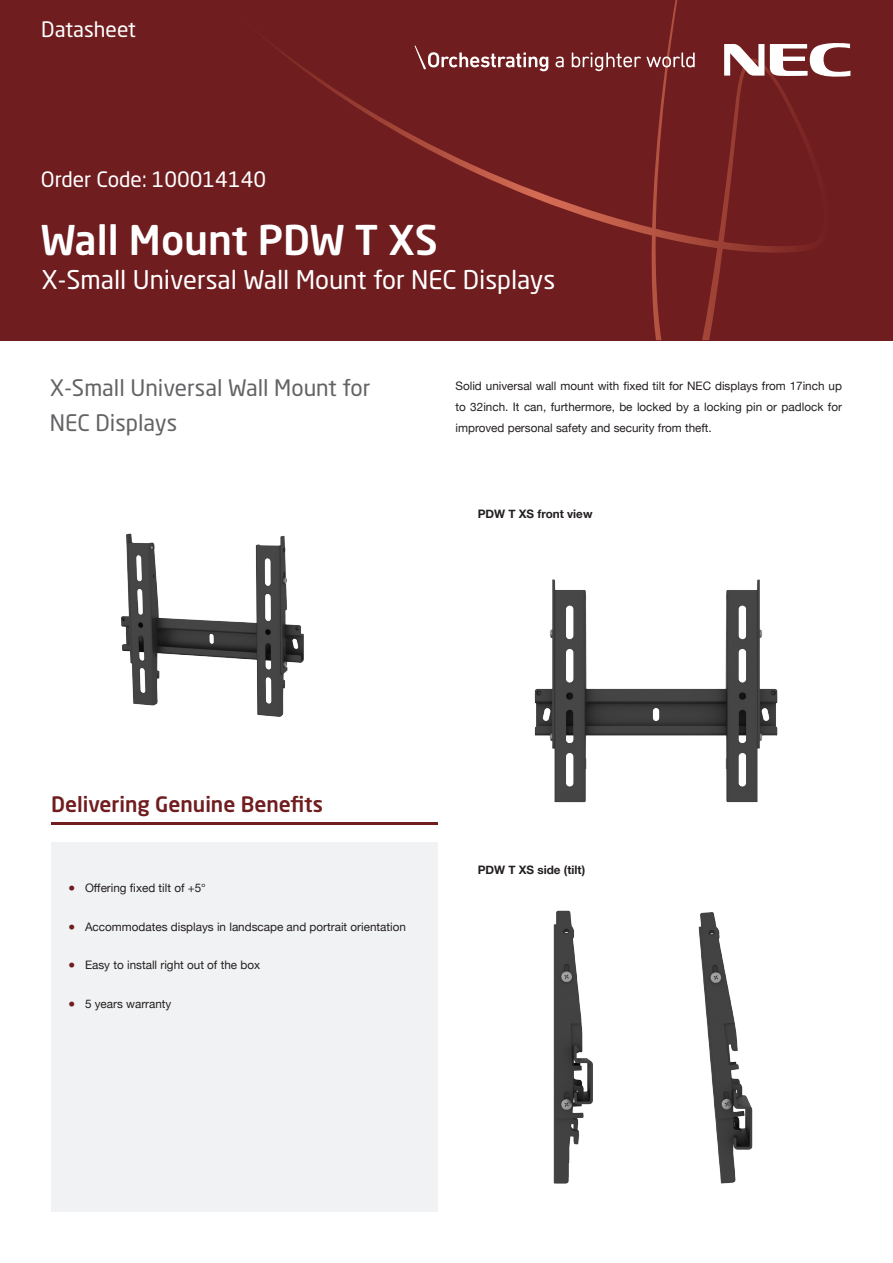
<style>
.page{position:relative;width:893px;height:1263px;background:#fff}
.page>*{position:absolute;margin:0;border:0;box-sizing:border-box;transform-origin:0 0}
.t1{font:500 40.5px "Neo Sans Pro";color:#fff}
.t2{font:25.5px "Neo Sans Pro";color:#fff}
.t3{font:22.5px/34.5px "Neo Sans Pro";color:#636366}
.t4{font:21px "Neo Sans Pro";color:#fff}
.t5{font:500 21px "Neo Sans Pro";color:#701d1f}
.t6{font:11.7px/21px "Helvetica Neue";color:#231f20;text-align:justify}
.t7{font:700 11.7px "Helvetica Neue";color:#231f20}
.s1{color:#701d1f}
</style>
<div class="page">
<div style="left:0;top:0;width:893px;height:340px;background:#701d1f"></div>
<svg style="left:273px;top:0;width:534px;height:340px"></svg>
<svg style="left:724px;top:44px;width:40px;height:32px"></svg>
<svg style="left:770px;top:43px;width:80px;height:34px"></svg>
<svg style="left:556px;top:57px;width:8px;height:10px"></svg>
<svg style="left:572px;top:53px;width:123px;height:18px"></svg>
<svg style="left:415px;top:45px;width:133px;height:26px"></svg>
<div style="left:51px;top:842px;width:386px;height:370px;background:#f1f2f3"></div>
<hr style="left:51px;top:822px;width:386px;height:3px;background:#701d1f">
<img style="left:121px;top:533px;width:183px;height:184px">
<img style="left:534px;top:579px;width:244px;height:224px">
<img style="left:698px;top:912px;width:55px;height:272px">
<img style="left:553px;top:910px;width:40px;height:274px">
<p class="t4" style="left:41px;top:17px;width:96px">Datasheet</p>
<p class="t4" style="left:41px;top:166px;width:227px">Order Code: 100014140</p>
<p class="t1" style="left:41px;top:214px;width:399px">Wall Mount PDW T XS</p>
<p class="t2" style="left:41px;top:264px;width:515px">X-Small Universal Wall Mount for NEC Displays</p>
<p class="t3" style="left:50px;top:370px;width:322px">X-Small Universal Wall Mount for<br>NEC Displays</p>
<p class="t6" style="left:455px;top:376px;width:388px">Solid universal wall mount with fixed tilt for NEC displays from 17inch up to 32inch. It can, furthermore, be locked by a locking pin or padlock for improved personal safety and security from theft.</p>
<p class="t7" style="left:478px;top:505px;width:116px">PDW T XS front view</p>
<p class="t5" style="left:51px;top:791px;width:274px">Delivering Genuine Benefits</p>
<p class="t6" style="left:68px;top:878px;width:139px"><span class="s1">●</span> Offering fixed tilt of +5°</p>
<p class="t6" style="left:68px;top:916px;width:339px"><span class="s1">●</span> Accommodates displays in landscape and portrait orientation</p>
<p class="t6" style="left:68px;top:955px;width:194px"><span class="s1">●</span> Easy to install right out of the box</p>
<p class="t6" style="left:68px;top:993px;width:105px"><span class="s1">●</span> 5 years warranty</p>
<p class="t7" style="left:478px;top:860px;width:109px">PDW T XS side (tilt)</p>
</div>
